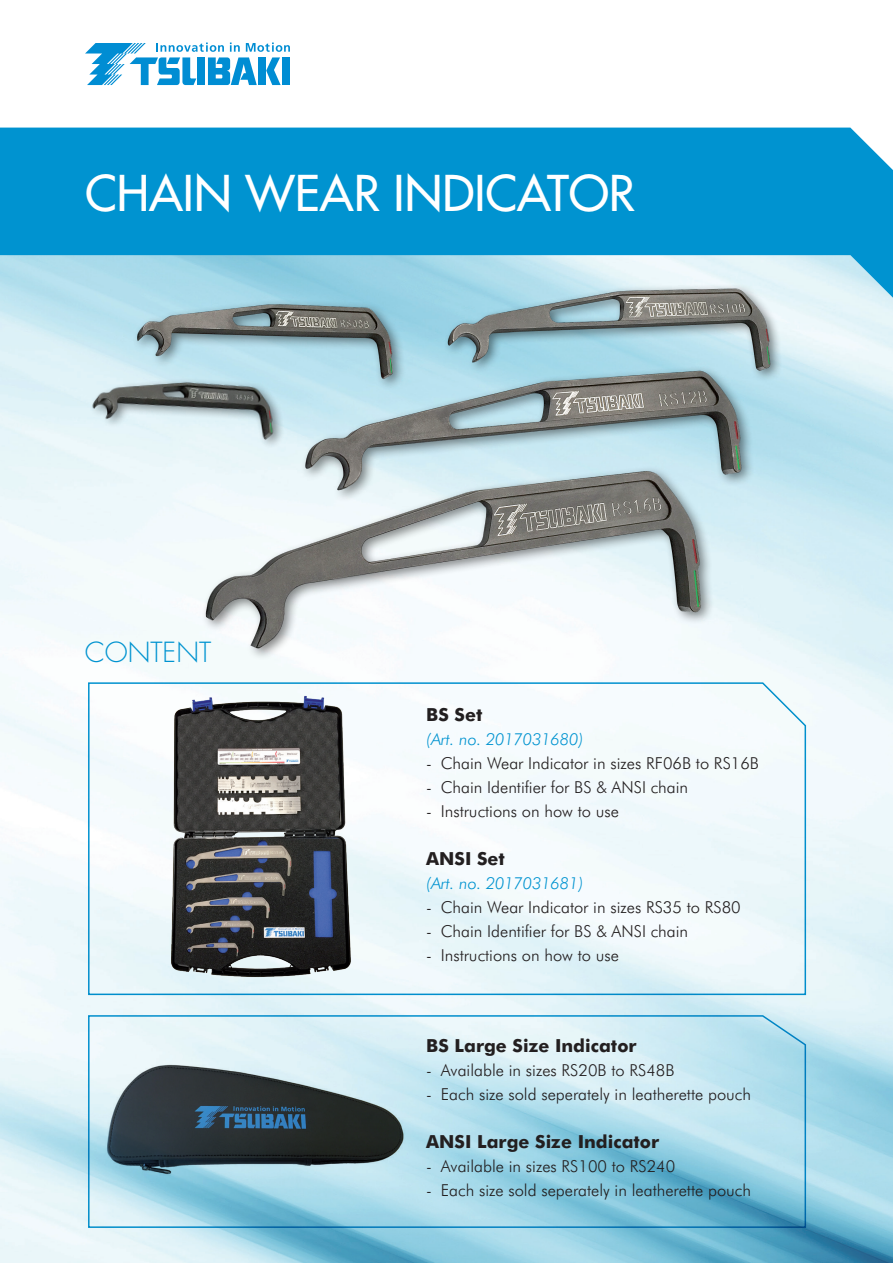
<style>
.page{position:relative;width:893px;height:1263px;background:#fff}
.page>*{position:absolute;margin:0;border:0;box-sizing:border-box;transform-origin:0 0}
.t1{font:500 48px "Futura Std";color:#fff}
.t2{font:300 27px "Futura Std";color:#0093d0}
.t3{font:700 18px "Futura BT";color:#231f20}
.t4{font:300 16.5px "Futura BT";color:#231f20}
.t5{font:italic 300 16.5px "Futura BT";color:#0093d0}
</style>
<div class="page">
<img style="left:0;top:298px;width:893px;height:965px">
<svg style="left:0;top:128px;width:893px;height:170px;background:#26a3d6"></svg>
<svg style="left:85px;top:43px;width:205px;height:42px"></svg>
<svg style="left:87px;top:682px;width:720px;height:314px"></svg>
<img style="left:125px;top:653px;width:279px;height:361px">
<svg style="left:87px;top:1014px;width:720px;height:215px;background:#9cc2d0"></svg>
<img style="left:84px;top:361px;width:207px;height:103px">
<img style="left:126px;top:296px;width:297px;height:103px">
<img style="left:429px;top:278px;width:369px;height:111px">
<img style="left:291px;top:364px;width:472px;height:140px">
<img style="left:196px;top:463px;width:528px;height:202px">
<h1 class="t1" style="left:85px;top:163px;width:551px">CHAIN WEAR INDICATOR</h1>
<h2 class="t2" style="left:85px;top:635px;width:128px">CONTENT</h2>
<p class="t3" style="left:426px;top:703px;width:58px">BS Set</p>
<p class="t5" style="left:426px;top:729px;width:159px">(Art. no. 2017031680)</p>
<p class="t4" style="left:426px;top:753px;width:334px">- Chain Wear Indicator in sizes RF06B to RS16B</p>
<p class="t4" style="left:426px;top:777px;width:263px">- Chain Identifier for BS &amp; ANSI chain</p>
<p class="t4" style="left:426px;top:801px;width:194px">- Instructions on how to use</p>
<p class="t3" style="left:426px;top:847px;width:80px">ANSI Set</p>
<p class="t5" style="left:426px;top:873px;width:159px">(Art. no. 2017031681)</p>
<p class="t4" style="left:426px;top:897px;width:316px">- Chain Wear Indicator in sizes RS35 to RS80</p>
<p class="t4" style="left:426px;top:921px;width:263px">- Chain Identifier for BS &amp; ANSI chain</p>
<p class="t4" style="left:426px;top:945px;width:194px">- Instructions on how to use</p>
<p class="t3" style="left:426px;top:1034px;width:212px">BS Large Size Indicator</p>
<p class="t4" style="left:426px;top:1060px;width:250px">- Available in sizes RS20B to RS48B</p>
<p class="t4" style="left:426px;top:1084px;width:326px">- Each size sold seperately in leatherette pouch</p>
<p class="t3" style="left:426px;top:1130px;width:234px">ANSI Large Size Indicator</p>
<p class="t4" style="left:426px;top:1156px;width:250px">- Available in sizes RS100 to RS240</p>
<p class="t4" style="left:426px;top:1180px;width:326px">- Each size sold seperately in leatherette pouch</p>
</div>
